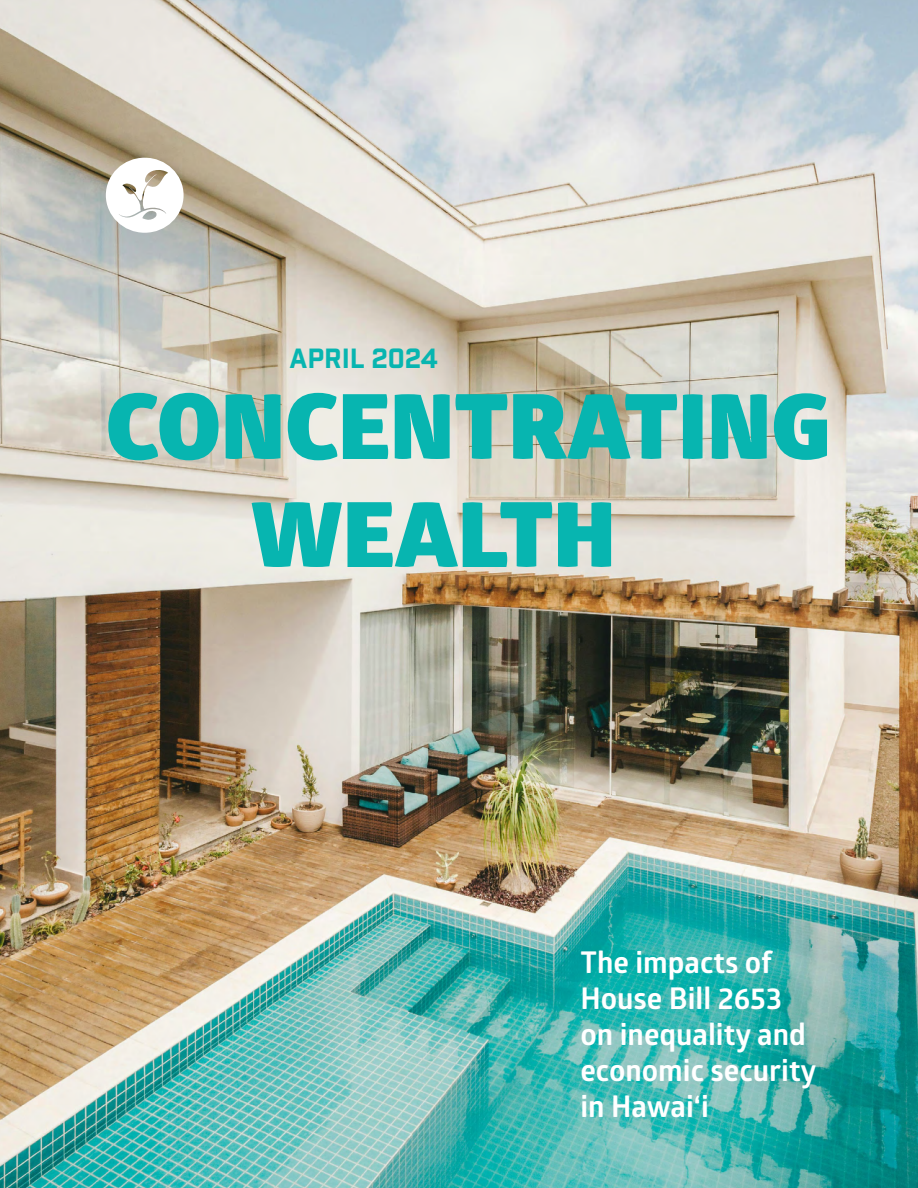
<style>
.page{position:relative;width:918px;height:1188px;background:#fff}
.page>*{position:absolute;margin:0;border:0;box-sizing:border-box;transform-origin:0 0}
.t1{font:900 90px/108px "Glober";letter-spacing:.01em;color:#07b5b0}
.t2{font:700 30px/36px "Glober";color:#fff}
.t3{font:27px "Industry Inc Base";color:#07b5b0}
</style>
<div class="page">
<img style="left:0;top:0;width:918px;height:1188px">
<svg style="left:106px;top:158px;width:78px;height:75px"></svg>
<p class="t3" style="left:289px;top:342px;width:150px">April 2024</p>
<h1 class="t1" style="left:251px;top:373px;width:580px;text-indent:-145px">CONCENTRATING<br>WEALTH</h1>
<p class="t2" style="left:580px;top:944px;width:238px">The impacts of<br>House Bill 2653 on inequality and economic security in Hawai‘i</p>
</div>
